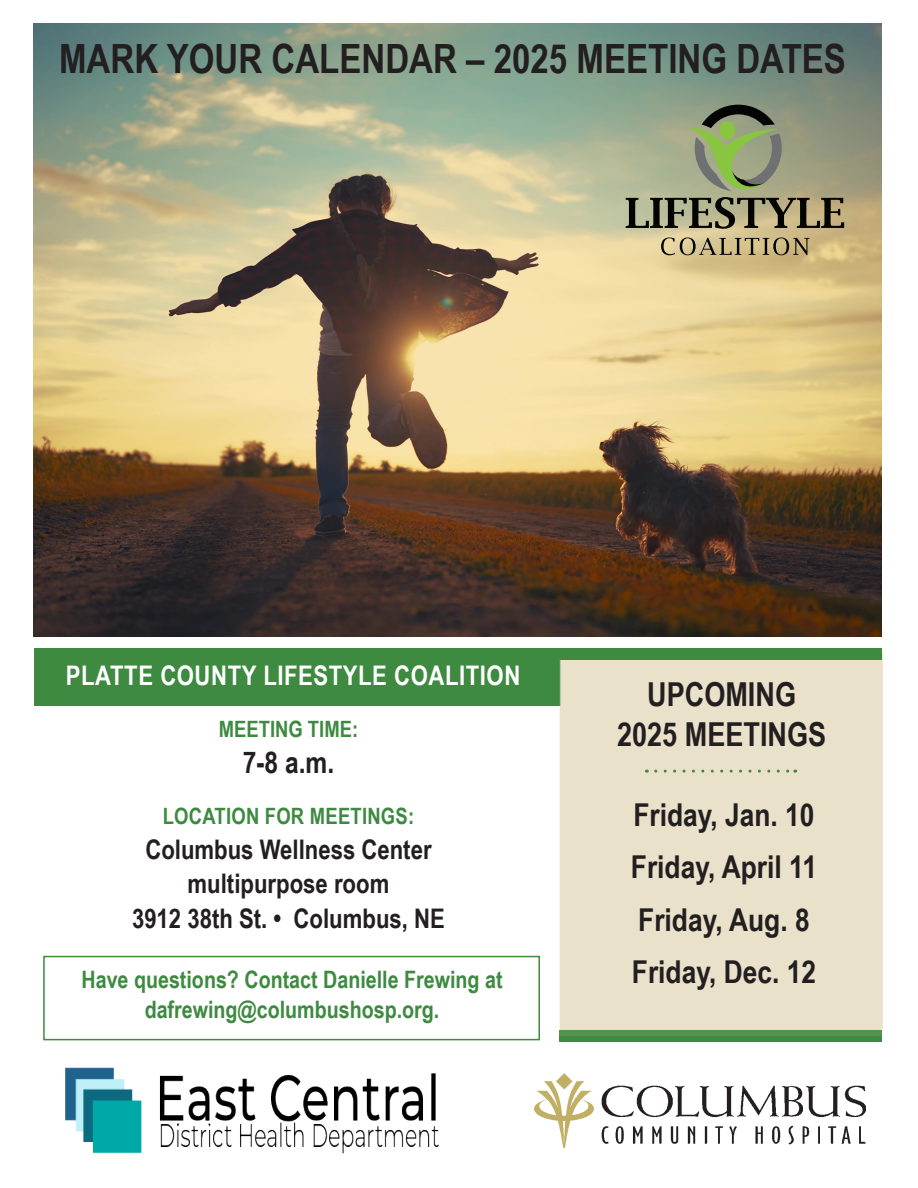
<style>
.page{position:relative;width:918px;height:1188px;background:#fff}
.page>*{position:absolute;margin:0;border:0;box-sizing:border-box;transform-origin:0 0}
.t1{font:700 40.35px "Arial Narrow";color:#231f20}
.t2{font:700 33px/39.6px "Arial Narrow";color:#231f20;text-align:center}
.t3{font:700 31.5px "Arial Narrow";color:#231f20}
.t4{font:700 30px "Arial Narrow";color:#231f20}
.t5{font:700 27px "Arial Narrow";color:#231f20}
.t6{font:700 27px "Arial Narrow";letter-spacing:.02em;color:#fff}
.t7{font:700 24px/30px "Arial Narrow";color:#3d8a40;text-align:center}
.t8{font:700 22.5px "Arial Narrow";letter-spacing:.01em;color:#3d8a40}
</style>
<div class="page">
<img style="left:34px;top:23px;width:848px;height:614px">
<div style="left:43px;top:956px;width:497px;height:84px;border:2px solid #3d8a40"></div>
<div style="left:34px;top:648px;width:527px;height:58px;background:#3d8a40"></div>
<div style="left:560px;top:1030px;width:322px;height:12px;background:#3d8a40"></div>
<div style="left:560px;top:660px;width:322px;height:376px;background:#e9e1ca"></div>
<div style="left:560px;top:648px;width:322px;height:12px;background:#3d8a40"></div>
<img style="left:66px;top:1067px;width:373px;height:87px">
<svg style="left:661px;top:238px;width:149px;height:17px;background:#a5966d"></svg>
<svg style="left:626px;top:105px;width:218px;height:124px;background:#8f9474"></svg>
<img style="left:601px;top:1085px;width:265px;height:60px">
<img style="left:535px;top:1073px;width:59px;height:75px">
<svg style="left:656px;top:770px;width:140px;height:3px"></svg>
<p class="t1" style="left:59px;top:28px;width:788px">MARK YOUR CALENDAR – 2025 MEETING DATES</p>
<p class="t6" style="left:66px;top:656px;width:456px">PLATTE COUNTY LIFESTYLE COALITION</p>
<p class="t8" style="left:219px;top:712px;width:141px">MEETING TIME:</p>
<p class="t4" style="left:243px;top:740px;width:93px">7-8 a.m.</p>
<p class="t8" style="left:163px;top:799px;width:253px">LOCATION FOR MEETINGS:</p>
<p class="t5" style="left:145px;top:829px;width:288px">Columbus Wellness Center</p>
<p class="t5" style="left:188px;top:863px;width:203px">multipurpose room</p>
<p class="t5" style="left:132px;top:898px;width:314px">3912 38th St. • Columbus, NE</p>
<p class="t7" style="left:82px;top:964px;width:423px">Have questions? Contact Danielle Frewing at dafrewing@columbushosp.org.</p>
<p class="t2" style="left:617px;top:673px;width:211px">UPCOMING<br>2025 MEETINGS</p>
<p class="t3" style="left:633px;top:791px;width:183px">Friday, Jan. 10</p>
<p class="t3" style="left:631px;top:844px;width:188px">Friday, April 11</p>
<p class="t3" style="left:638px;top:896px;width:173px">Friday, Aug. 8</p>
<p class="t3" style="left:632px;top:949px;width:186px">Friday, Dec. 12</p>
</div>
